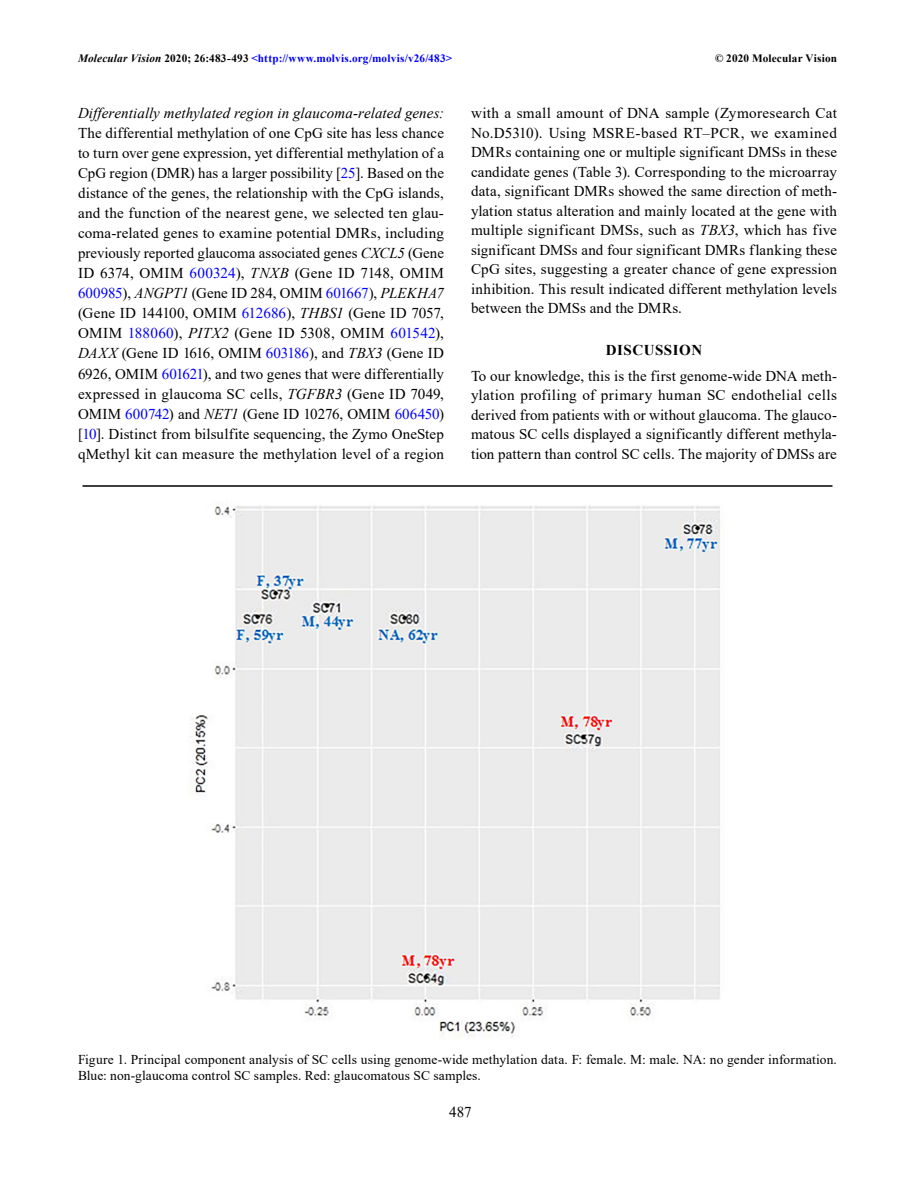
<style>
.page{position:relative;width:918px;height:1188px;background:#fff}
.page>*{position:absolute;margin:0;border:0;box-sizing:border-box;transform-origin:0 0}
.Para_No_Ind{font:15px/20px "Times New Roman";letter-spacing:.005em;color:#000;text-align:justify}
.t1{font:700 15px "Times New Roman";letter-spacing:.035em;color:#000}
.Folio{font:15px "Times New Roman";color:#000}
.Fig_Caption{font:13.5px/16.5px "Times New Roman";letter-spacing:.005em;color:#000}
.Header_Align_Left{font:700 11.25px "Times New Roman";letter-spacing:.015em;color:#00f}
.Header_Align_Right{font:700 11.25px "Times New Roman";letter-spacing:.015em;color:#000}
.s1{font-style:italic;color:#000}
.s2{color:#000}
.s3{font-style:italic}
.s4{color:#00f}
</style>
<div class="page">
<img style="left:191px;top:505px;width:529px;height:534px">
<hr style="left:82px;top:485px;width:750px;height:2px;background:#000">
<p class="Header_Align_Left" style="left:78px;top:50px;width:376px"><span class="s1">Molecular Vision</span> <span class="s2">2020; 26:483-493</span> &lt;http://www.molvis.org/molvis/v26/483&gt;</p>
<p class="Header_Align_Right" style="left:715px;top:50px;width:123px">© 2020 Molecular Vision</p>
<p class="Para_No_Ind" style="left:78px;top:103px;width:368px"><span class="s3">Differentially methylated region in glaucoma-related genes:<br></span>The differential methylation of one CpG site has less chance to turn over gene expression, yet differential methylation of a CpG region (DMR) has a larger possibility [<span class="s4">25</span>]. Based on the distance of the genes, the relationship with the CpG islands, and the function of the nearest gene, we selected ten glau&shy;coma-related genes to examine potential DMRs, including previously reported glaucoma associated genes <span class="s3">CXCL5</span> (Gene ID 6374, OMIM <span class="s4">600324</span>), <span class="s3">TNXB</span> (Gene ID 7148, OMIM <span class="s4">600985</span>), <span class="s3">ANGPT1</span> (Gene ID 284, OMIM <span class="s4">601667</span>), <span class="s3">PLEKHA7 </span>(Gene ID 144100, OMIM <span class="s4">612686</span>), <span class="s3">THBS1</span> (Gene ID 7057, OMIM <span class="s4">188060</span>), <span class="s3">PITX2</span> (Gene ID 5308, OMIM <span class="s4">601542</span>), <span class="s3">DAXX</span> (Gene ID 1616, OMIM <span class="s4">603186</span>), and <span class="s3">TBX3</span> (Gene ID 6926, OMIM <span class="s4">601621</span>), and two genes that were differentially expressed in glaucoma SC cells, <span class="s3">TGFBR3</span> (Gene ID 7049, OMIM <span class="s4">600742</span>) and <span class="s3">NET1</span> (Gene ID 10276, OMIM <span class="s4">606450</span>) [<span class="s4">10</span>]. Distinct from bilsulfite sequencing, the Zymo OneStep qMethyl kit can measure the methylation level of a region</p>
<p class="Para_No_Ind" style="left:471px;top:103px;width:368px;line-height:19.5px">with a small amount of DNA sample (Zymoresearch Cat No.D5310). Using MSRE-based RT–PCR, we examined DMRs containing one or multiple significant DMSs in these candidate genes (Table 3). Corresponding to the microarray data, significant DMRs showed the same direction of meth&shy;ylation status alteration and mainly located at the gene with multiple significant DMSs, such as <span class="s3">TBX3</span>, which has five significant DMSs and four significant DMRs flanking these CpG sites, suggesting a greater chance of gene expression inhibition. This result indicated different methylation levels between the DMSs and the DMRs.</p>
<h1 class="t1" style="left:606px;top:339px;width:98px">DISCUSSION</h1>
<p class="Para_No_Ind" style="left:471px;top:366px;width:367px;line-height:19.5px">To our knowledge, this is the first genome-wide DNA meth&shy;ylation profiling of primary human SC endothelial cells derived from patients with or without glaucoma. The glauco&shy;matous SC cells displayed a significantly different methyla&shy;tion pattern than control SC cells. The majority of DMSs are</p>
<p class="Fig_Caption" style="left:78px;top:1050px;width:761px">Figure 1. Principal component analysis of SC cells using genome-wide methylation data. F: female. M: male. NA: no gender information.<br>Blue: non-glaucoma control SC samples. Red: glaucomatous SC samples.</p>
<p class="Folio" style="left:449px;top:1102px;width:24px">487</p>
</div>
